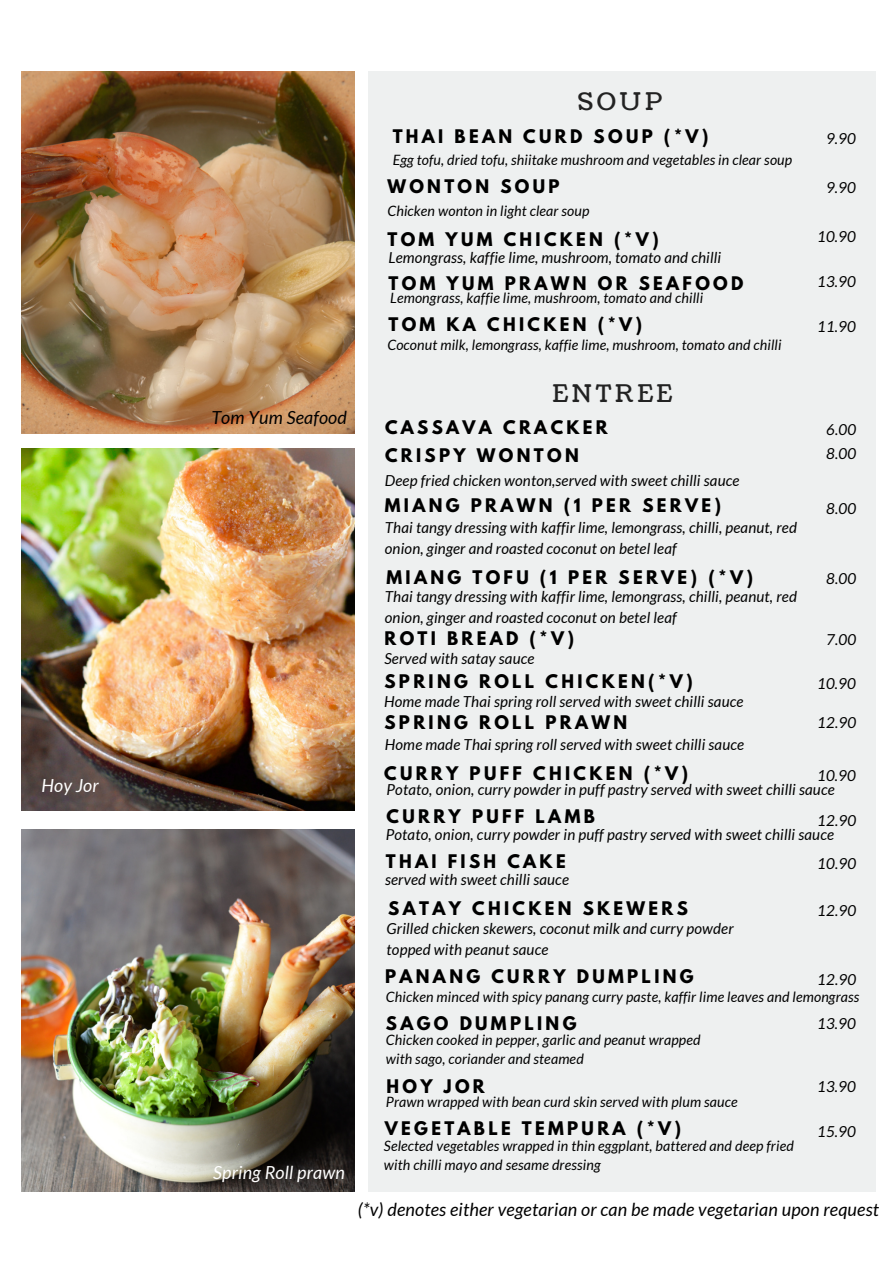
<style>
.page{position:relative;width:893px;height:1264px;background:#fff}
.page>*{position:absolute;margin:0;border:0;box-sizing:border-box;transform-origin:0 0}
.t1{font:24.15px "Coustard";letter-spacing:.15em;color:#222}
.t2{font:italic 18px "Lato";letter-spacing:.01em;color:#000}
.t3{font:italic 18px "Lato";letter-spacing:.01em;color:#fff}
.t4{font:700 16.65px "League Spartan";letter-spacing:.2em;color:#000}
.t5{font:italic 15.15px/20.7px "Lato";letter-spacing:.01em;color:#000}
.t6{font:italic 14.25px/19px "Lato";letter-spacing:.01em;color:#000}
</style>
<div class="page">
<img style="left:21px;top:72px;width:333px;height:362px">
<img style="left:21px;top:829px;width:333px;height:362px">
<img style="left:21px;top:448px;width:333px;height:362px">
<div style="left:368px;top:71px;width:507px;height:1120px;background:#eef0f0"></div>
<p class="t3" style="left:41px;top:774px;width:59px">Hoy Jor</p>
<p class="t1" style="left:577px;top:85px;width:86px">SOUP</p>
<p class="t4" style="left:392px;top:128px;width:317px">THAI BEAN CURD SOUP (*V)</p>
<p class="t5" style="left:826px;top:128px;width:31px">9.90</p>
<p class="t6" style="left:392px;top:150px;width:401px">Egg tofu, dried tofu, shiitake mushroom and vegetables in clear soup</p>
<p class="t4" style="left:387px;top:178px;width:174px">WONTON SOUP</p>
<p class="t6" style="left:387px;top:201px;width:204px">Chicken wonton in light clear soup</p>
<p class="t4" style="left:387px;top:231px;width:273px">TOM YUM CHICKEN (*V)</p>
<p class="t5" style="left:388px;top:246px;width:334px">Lemongrass, kaffie lime, mushroom, tomato and chilli</p>
<p class="t4" style="left:388px;top:275px;width:356px">TOM YUM PRAWN OR SEAFOOD</p>
<p class="t6" style="left:390px;top:288px;width:314px">Lemongrass, kaffie lime, mushroom, tomato and chilli</p>
<p class="t4" style="left:388px;top:316px;width:255px">TOM KA CHICKEN (*V)</p>
<p class="t6" style="left:387px;top:335px;width:395px">Coconut milk, lemongrass, kaffie lime, mushroom, tomato and chilli</p>
<p class="t5" style="left:826px;top:177px;width:31px">9.90</p>
<p class="t5" style="left:817px;top:226px;width:40px">10.90</p>
<p class="t5" style="left:817px;top:270px;width:40px">13.90</p>
<p class="t5" style="left:817px;top:316px;width:40px">11.90</p>
<p class="t2" style="left:211px;top:406px;width:137px">Tom Yum Seafood</p>
<p class="t3" style="left:213px;top:1160px;width:133px">Spring Roll prawn</p>
<p class="t1" style="left:552px;top:377px;width:121px">ENTREE</p>
<p class="t4" style="left:385px;top:419px;width:224px">CASSAVA CRACKER</p>
<p class="t4" style="left:385px;top:447px;width:195px">CRISPY WONTON</p>
<p class="t5" style="left:385px;top:469px;width:356px">Deep fried chicken wonton,served with sweet chilli sauce</p>
<p class="t4" style="left:385px;top:497px;width:338px">MIANG PRAWN (1 PER SERVE)</p>
<p class="t5" style="left:385px;top:517px;width:413px">Thai tangy dressing with kaffir lime, lemongrass, chilli, peanut, red onion, ginger and roasted coconut on betel leaf</p>
<p class="t4" style="left:386px;top:569px;width:368px">MIANG TOFU (1 PER SERVE) (*V)</p>
<p class="t5" style="left:385px;top:586px;width:413px">Thai tangy dressing with kaffir lime, lemongrass, chilli, peanut, red onion, ginger and roasted coconut on betel leaf</p>
<p class="t5" style="left:826px;top:419px;width:31px">6.00</p>
<p class="t5" style="left:826px;top:442px;width:31px">8.00</p>
<p class="t5" style="left:826px;top:497px;width:31px">8.00</p>
<p class="t5" style="left:826px;top:568px;width:31px">8.00</p>
<p class="t4" style="left:384px;top:630px;width:191px">ROTI BREAD (*V)</p>
<p class="t5" style="left:384px;top:647px;width:151px">Served with satay sauce</p>
<p class="t4" style="left:384px;top:672px;width:310px">SPRING ROLL CHICKEN(*V)</p>
<p class="t5" style="left:384px;top:691px;width:361px">Home made Thai spring roll served with sweet chilli sauce</p>
<p class="t5" style="left:826px;top:628px;width:31px">7.00</p>
<p class="t5" style="left:817px;top:672px;width:40px">10.90</p>
<p class="t5" style="left:817px;top:712px;width:40px">12.90</p>
<p class="t4" style="left:384px;top:714px;width:244px">SPRING ROLL PRAWN</p>
<p class="t4" style="left:384px;top:764px;width:305px">CURRY PUFF CHICKEN (*V)</p>
<p class="t5" style="left:386px;top:778px;width:449px">Potato, onion, curry powder in puff pastry served with sweet chilli sauce</p>
<p class="t4" style="left:386px;top:808px;width:210px">CURRY PUFF LAMB</p>
<p class="t4" style="left:386px;top:852px;width:181px">THAI FISH CAKE</p>
<p class="t5" style="left:385px;top:869px;width:185px">served with sweet chilli sauce</p>
<p class="t4" style="left:388px;top:899px;width:301px">SATAY CHICKEN SKEWERS</p>
<p class="t5" style="left:386px;top:918px;width:348px">Grilled chicken skewers, coconut milk and curry powder topped with peanut sauce</p>
<p class="t5" style="left:385px;top:733px;width:361px">Home made Thai spring roll served with sweet chilli sauce</p>
<p class="t5" style="left:817px;top:764px;width:40px">10.90</p>
<p class="t5" style="left:817px;top:809px;width:40px">12.90</p>
<p class="t5" style="left:817px;top:852px;width:40px">10.90</p>
<p class="t5" style="left:817px;top:899px;width:40px">12.90</p>
<p class="t5" style="left:386px;top:823px;width:449px">Potato, onion, curry powder in puff pastry served with sweet chilli sauce</p>
<p class="t4" style="left:385px;top:967px;width:310px">PANANG CURRY DUMPLING</p>
<p class="t6" style="left:386px;top:986px;width:475px">Chicken minced with spicy panang curry paste, kaffir lime leaves and lemongrass</p>
<p class="t4" style="left:386px;top:1014px;width:192px">SAGO DUMPLING</p>
<p class="t6" style="left:386px;top:1029px;width:316px">Chicken cooked in pepper, garlic and peanut wrapped with sago, coriander and steamed</p>
<p class="t4" style="left:386px;top:1078px;width:100px">HOY JOR</p>
<p class="t4" style="left:385px;top:1120px;width:298px">VEGETABLE TEMPURA (*V)</p>
<p class="t5" style="left:817px;top:968px;width:40px">12.90</p>
<p class="t5" style="left:817px;top:1012px;width:40px">13.90</p>
<p class="t5" style="left:817px;top:1075px;width:40px">13.90</p>
<p class="t5" style="left:817px;top:1120px;width:40px">15.90</p>
<p class="t6" style="left:386px;top:1092px;width:353px">Prawn wrapped with bean curd skin served with plum sauce</p>
<p class="t6" style="left:384px;top:1135px;width:411px">Selected vegetables wrapped in thin eggplant, battered and deep fried with chilli mayo and sesame dressing</p>
<p class="t2" style="left:358px;top:1198px;width:522px">(*v) denotes either vegetarian or can be made vegetarian upon request</p>
</div>
